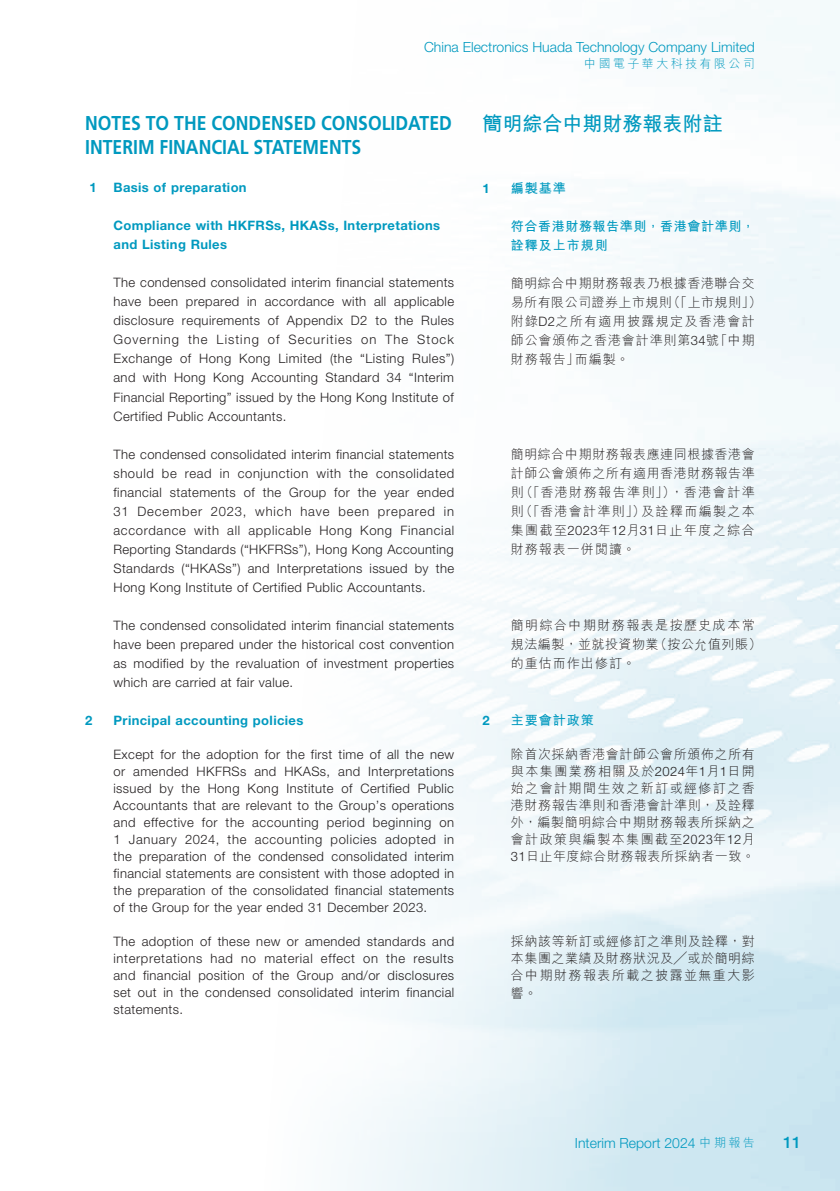
<style>
.page{position:relative;width:840px;height:1191px;background:#fff}
.page>*{position:absolute;margin:0;border:0;box-sizing:border-box;transform-origin:0 0}
.t1{font:700 20px "Frutiger LT Std";color:#0099bf;scale:.88 1}
.t2{font:700 20px "M Hei HK";color:#0099bf}
.t3{font:500 16px "Helvetica Neue LT Std";color:#0099bf}
.t4{font:300 14px "Helvetica Neue LT Std";color:#0099bf}
.t5{font:300 13px/19px "Helvetica Neue LT Std";letter-spacing:.03em;color:#231f20;text-align:justify}
.t6{font:300 13px/19px "M Hei HK";letter-spacing:.065em;color:#231f20;text-align:justify}
.t7{font:700 13px/19px "Helvetica Neue LT Std";letter-spacing:.03em;color:#0099bf}
.t8{font:700 13px/19px "M Hei HK";letter-spacing:.065em;color:#0099bf}
.t9{font:300 12px "M Hei HK";letter-spacing:.2em;color:#0099bf}
.s1{font-family:"Helvetica Neue LT Std"}
.s2{font-family:"M Hei HK";font-size:12px}
</style>
<div class="page">
<p class="t4" style="left:424px;top:39px;width:332px">China Electronics Huada Technology Company Limited</p>
<p class="t9" style="left:584px;top:56px;width:172px">中國電子華大科技有限公司</p>
<h1 class="t1" style="left:85px;top:111px;width:418px">NOTES TO THE CONDENSED CONSOLIDATED</h1>
<h1 class="t2" style="left:482px;top:109px;width:241px">簡明綜合中期財務報表附註</h1>
<h1 class="t1" style="left:85px;top:135px;width:315px">INTERIM FINANCIAL STATEMENTS</h1>
<p class="t7" style="left:482px;top:179px;width:9px">1</p>
<p class="t8" style="left:510px;top:178px;width:57px">編製基準</p>
<p class="t8" style="left:510px;top:216px;width:245px">符合香港財務報告準則，香港會計準則，詮釋及上市規則</p>
<p class="t6" style="left:510px;top:273px;width:252px;text-align:left">簡明綜合中期財務報表乃根據香港聯合交易所有限公司證券上市規則（「上市規則」）附錄<span class="s1">D2</span>之所有適用披露規定及香港會計師公會頒佈之香港會計準則第<span class="s1">34</span>號「中期財務報告」而編製。</p>
<p class="t7" style="left:89px;top:178px;width:9px">1</p>
<p class="t7" style="left:113px;top:178px;width:135px">Basis of preparation</p>
<p class="t7" style="left:113px;top:216px;width:328px">Compliance with HKFRSs, HKASs, Interpretations and Listing Rules</p>
<p class="t5" style="left:113px;top:273px;width:342px">The condensed consolidated interim financial statements have been prepared in accordance with all applicable disclosure requirements of Appendix D2 to the Rules Governing the Listing of Securities on The Stock Exchange of Hong Kong Limited (the “Listing Rules”) and with Hong Kong Accounting Standard 34 “Interim Financial Reporting” issued by the Hong Kong Institute of Certified Public Accountants.</p>
<p class="t5" style="left:113px;top:444px;width:342px">The condensed consolidated interim financial statements should be read in conjunction with the consolidated financial statements of the Group for the year ended 31 December 2023, which have been prepared in accordance with all applicable Hong Kong Financial Reporting Standards (“HKFRSs”), Hong Kong Accounting Standards (“HKASs”) and Interpretations issued by the Hong Kong Institute of Certified Public Accountants.</p>
<p class="t5" style="left:113px;top:615px;width:342px">The condensed consolidated interim financial statements have been prepared under the historical cost convention as modified by the revaluation of investment properties which are carried at fair value.</p>
<p class="t7" style="left:85px;top:710px;width:9px">2</p>
<p class="t7" style="left:113px;top:710px;width:191px">Principal accounting policies</p>
<p class="t5" style="left:113px;top:745px;width:342px;line-height:17px">Except for the adoption for the first time of all the new or amended HKFRSs and HKASs, and Interpretations issued by the Hong Kong Institute of Certified Public Accountants that are relevant to the Group’s operations and effective for the accounting period beginning on 1 January 2024, the accounting policies adopted in the preparation of the condensed consolidated interim financial statements are consistent with those adopted in the preparation of the consolidated financial statements of the Group for the year ended 31 December 2023.</p>
<p class="t5" style="left:113px;top:932px;width:342px;line-height:17px">The adoption of these new or amended standards and interpretations had no material effect on the results and financial position of the Group and/or disclosures set out in the condensed consolidated interim financial statements.</p>
<p class="t6" style="left:510px;top:444px;width:245px">簡明綜合中期財務報表應連同根據香港會計師公會頒佈之所有適用香港財務報告準則（「香港財務報告準則」），香港會計準則（「香港會計準則」）及詮釋而編製之本集團截至<span class="s1">2023</span>年<span class="s1">12</span>月<span class="s1">31</span>日止年度之綜合財務報表一併閱讀。</p>
<p class="t6" style="left:510px;top:615px;width:252px;text-align:left">簡明綜合中期財務報表是按歷史成本常規法編製，並就投資物業（按公允值列賬）的重估而作出修訂。</p>
<p class="t7" style="left:482px;top:711px;width:9px">2</p>
<p class="t8" style="left:510px;top:710px;width:85px">主要會計政策</p>
<p class="t6" style="left:510px;top:745px;width:245px;line-height:17px">除首次採納香港會計師公會所頒佈之所有與本集團業務相關及於<span class="s1">2024</span>年<span class="s1">1</span>月<span class="s1">1</span>日開始之會計期間生效之新訂或經修訂之香港財務報告準則和香港會計準則，及詮釋外，編製簡明綜合中期財務報表所採納之會計政策與編製本集團截至2023年<span class="s1">12</span>月<span class="s1">31</span>日止年度綜合財務報表所採納者一致。</p>
<p class="t6" style="left:510px;top:932px;width:245px;line-height:17px">採納該等新訂或經修訂之準則及詮釋，對本集團之業績及財務狀況及╱或於簡明綜合中期財務報表所載之披露並無重大影響。</p>
<p class="t4" style="left:574px;top:1134px;width:181px">Interim Report 2024 <span class="s2">中期報告</span></p>
<p class="t3" style="left:782px;top:1132px;width:19px">11</p>
</div>
